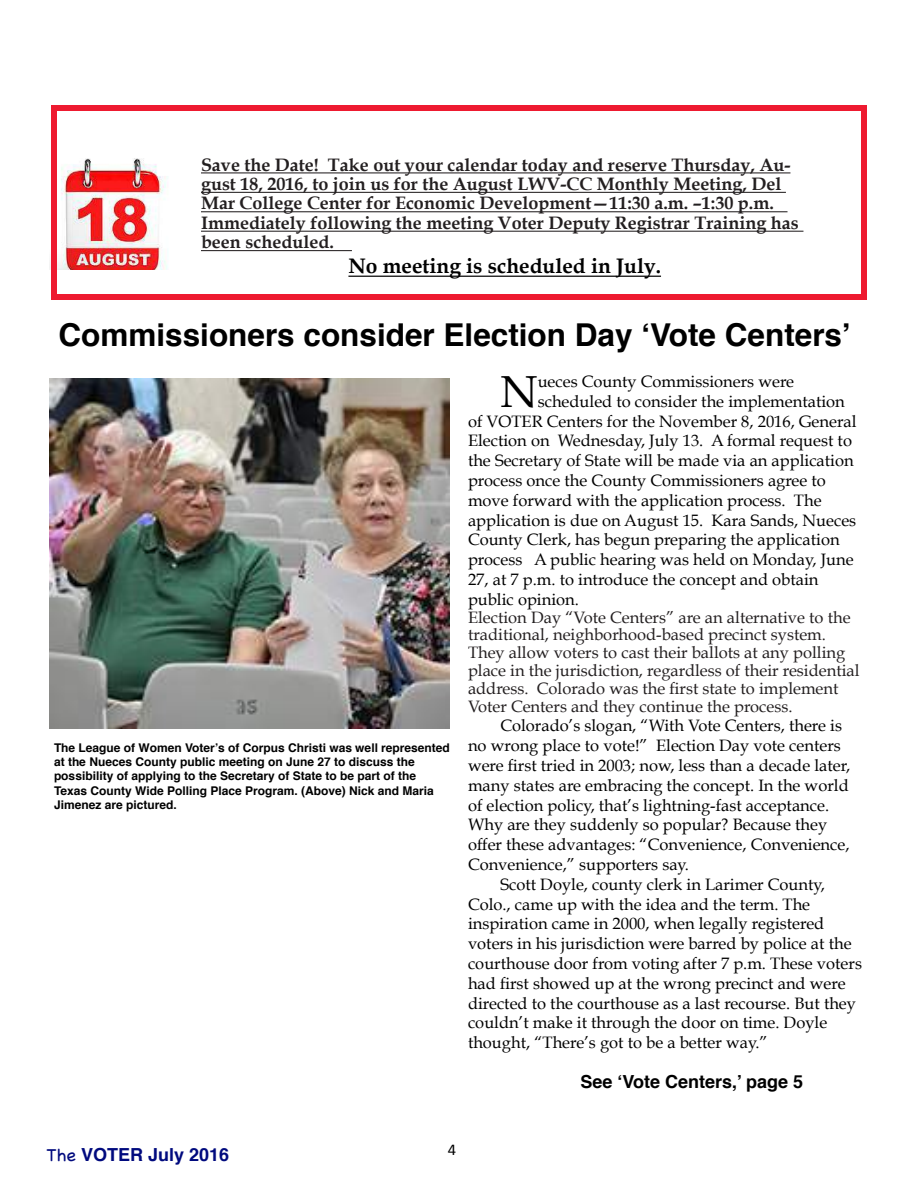
<style>
.page{position:relative;width:918px;height:1188px;background:#fff}
.page>*{position:absolute;margin:0;border:0;box-sizing:border-box;transform-origin:0 0}
.t1{font:44.85px "Book Antiqua";color:#000}
.t2{font:700 31.5px "Helvetica";color:#000}
.t3{font:700 21px "Book Antiqua";color:#000}
.t4{font:700 18px/19.4px "Book Antiqua";color:#231f20}
.t5{font:700 18px "Helvetica";color:#000}
.t6{font:700 18px "Helvetica";color:#000a7e}
.t7{font:16.5px "Book Antiqua";color:#000}
.t8{font:16.5px/17.9px "Book Antiqua";color:#231f20}
.t9{font:16.5px "Calibri";color:#000}
.t10{font:700 12px/14.4px "Helvetica";color:#000}
.s1{font-family:"Chalkboard";font-weight:400}
</style>
<div class="page">
<img style="left:49px;top:158px;width:119px;height:112px">
<img style="left:50px;top:378px;width:400px;height:351px">
<hr style="left:201px;top:172px;width:589px;height:1px;background:#231f20">
<hr style="left:201px;top:192px;width:585px;height:1px;background:#231f20">
<hr style="left:201px;top:211px;width:587px;height:1px;background:#231f20">
<hr style="left:201px;top:231px;width:602px;height:1px;background:#231f20">
<hr style="left:201px;top:250px;width:151px;height:1px;background:#231f20">
<hr style="left:348px;top:276px;width:313px;height:1px;background:#000">
<div style="left:51px;top:105px;width:816px;height:195px;border:6px solid #ee1a30"></div>
<p class="t4" style="left:201px;top:155px;width:599px">Save the Date! Take out your calendar today and reserve Thursday, Au&shy;gust 18, 2016, to join us for the August LWV-CC Monthly Meeting, Del Mar College Center for Economic Development—11:30 a.m. –1:30 p.m.<br>Immediately following the meeting Voter Deputy Registrar Training has been scheduled.</p>
<p class="t3" style="left:348px;top:254px;width:314px">No meeting is scheduled in July.</p>
<h2 class="t2" style="left:58px;top:310px;width:794px">Commissioners consider Election Day ‘Vote Centers’</h2>
<p class="t10" style="left:54px;top:740px;width:397px">The League of Women Voter’s of Corpus Christi was well represented at the Nueces County public meeting on June 27 to discuss the possibility of applying to the Secretary of State to be part of the Texas County Wide Polling Place Program. (Above) Nick and Maria Jimenez are pictured.</p>
<h1 class="t1" style="left:500px;top:364px;width:39px">N</h1>
<p class="t7" style="left:538px;top:371px;width:258px">ueces County Commissioners were</p>
<p class="t7" style="left:538px;top:391px;width:309px">scheduled to consider the implementation</p>
<p class="t7" style="left:468px;top:411px;width:390px">of VOTER Centers for the November 8, 2016, General</p>
<p class="t7" style="left:468px;top:431px;width:386px">Election on Wednesday, July 13. A formal request to</p>
<p class="t7" style="left:468px;top:450px;width:387px">the Secretary of State will be made via an application</p>
<p class="t7" style="left:468px;top:470px;width:359px">process once the County Commissioners agree to</p>
<p class="t7" style="left:468px;top:490px;width:355px">move forward with the application process. The</p>
<p class="t7" style="left:468px;top:510px;width:390px">application is due on August 15. Kara Sands, Nueces</p>
<p class="t7" style="left:468px;top:530px;width:373px">County Clerk, has begun preparing the application</p>
<p class="t7" style="left:468px;top:549px;width:387px">process A public hearing was held on Monday, June</p>
<p class="t7" style="left:468px;top:569px;width:352px">27, at 7 p.m. to introduce the concept and obtain</p>
<p class="t7" style="left:468px;top:589px;width:112px">public opinion.</p>
<p class="t8" style="left:468px;top:608px;width:393px">Election Day “Vote Centers” are an alternative to the traditional, neighborhood-based precinct system.<br>They allow voters to cast their ballots at any polling place in the jurisdiction, regardless of their residential address. Colorado was the first state to implement Voter Centers and they continue the process.</p>
<p class="t7" style="left:500px;top:716px;width:343px">Colorado’s slogan, “With Vote Centers, there is</p>
<p class="t7" style="left:468px;top:735px;width:374px">no wrong place to vote!” Election Day vote centers</p>
<p class="t7" style="left:468px;top:755px;width:384px">were first tried in 2003; now, less than a decade later,</p>
<p class="t7" style="left:468px;top:775px;width:382px">many states are embracing the concept. In the world</p>
<p class="t7" style="left:468px;top:795px;width:363px">of election policy, that’s lightning-fast acceptance.</p>
<p class="t7" style="left:468px;top:815px;width:361px">Why are they suddenly so popular? Because they</p>
<p class="t7" style="left:468px;top:834px;width:383px">offer these advantages: “Convenience, Convenience,</p>
<p class="t7" style="left:468px;top:854px;width:223px">Convenience,” supporters say.</p>
<p class="t7" style="left:500px;top:874px;width:326px">Scott Doyle, county clerk in Larimer County,</p>
<p class="t7" style="left:468px;top:894px;width:344px">Colo., came up with the idea and the term. The</p>
<p class="t7" style="left:468px;top:914px;width:358px">inspiration came in 2000, when legally registered</p>
<p class="t7" style="left:468px;top:933px;width:385px">voters in his jurisdiction were barred by police at the</p>
<p class="t7" style="left:468px;top:953px;width:396px">courthouse door from voting after 7 p.m. These voters</p>
<p class="t7" style="left:468px;top:973px;width:379px">had first showed up at the wrong precinct and were</p>
<p class="t7" style="left:468px;top:993px;width:390px">directed to the courthouse as a last recourse. But they</p>
<p class="t7" style="left:468px;top:1013px;width:361px">couldn’t make it through the door on time. Doyle</p>
<p class="t7" style="left:468px;top:1032px;width:301px">thought, “There’s got to be a better way.”</p>
<p class="t5" style="left:580px;top:1067px;width:224px">See ‘Vote Centers,’ page 5</p>
<p class="t6" style="left:47px;top:1140px;width:184px"><span class="s1">The</span> VOTER July 2016</p>
<p class="t9" style="left:448px;top:1139px;width:10px">4</p>
</div>
